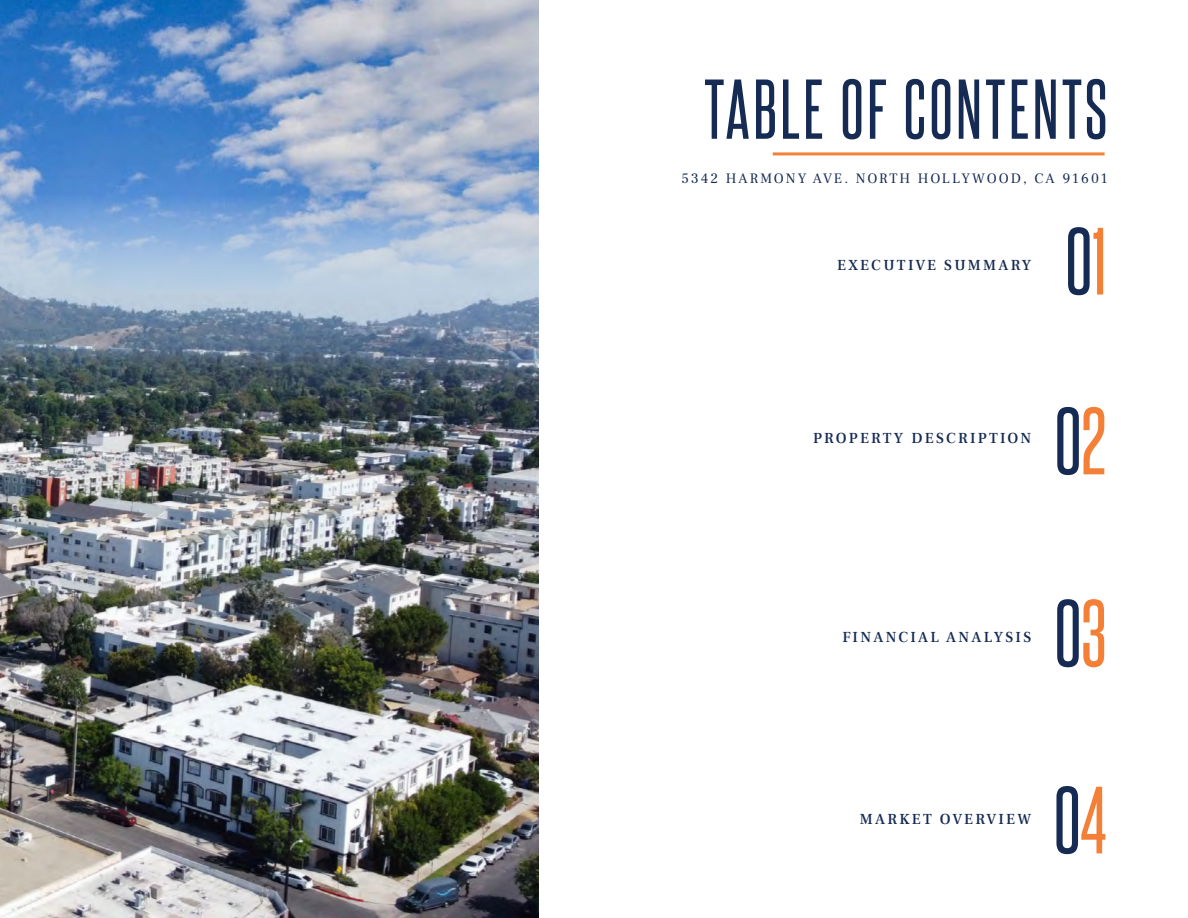
<style>
.page{position:relative;width:1188px;height:918px;background:#fff}
.page>*{position:absolute;margin:0;border:0;box-sizing:border-box;transform-origin:0 0}
.t1{font:81px "Steelfish Rg";color:#162b53}
.t2{font:72px "Steelfish Rg";letter-spacing:.05em;color:#162b53}
.t3{font:500 15px "Frank Ruhl Libre";letter-spacing:.15em;color:#162b53}
.t4{font:14.1px "Frank Ruhl Libre";letter-spacing:.15em;color:#162b53}
.s1{color:#f47f37}
</style>
<div class="page">
<hr style="left:773px;top:152px;width:332px;height:3px;background:#f47f37">
<img style="left:0;top:349px;width:538px;height:569px">
<img style="left:0;top:0;width:538px;height:349px">
<h2 class="t2" style="left:704px;top:65px;width:405px">TABLE OF CONTENTS</h2>
<p class="t4" style="left:681px;top:170px;width:428px">5342 HARMONY AVE. NORTH HOLLYWOOD, CA 91601</p>
<p class="t3" style="left:837px;top:255px;width:196px">EXECUTIVE SUMMARY</p>
<h1 class="t1" style="left:1066px;top:212px;width:42px">0<span class="s1">1</span></h1>
<p class="t3" style="left:813px;top:429px;width:220px">PROPERTY DESCRIPTION</p>
<h1 class="t1" style="left:1055px;top:392px;width:53px">0<span class="s1">2</span></h1>
<p class="t3" style="left:842px;top:627px;width:190px">FINANCIAL ANALYSIS</p>
<h1 class="t1" style="left:1055px;top:584px;width:53px">0<span class="s1">3</span></h1>
<p class="t3" style="left:860px;top:810px;width:173px">MARKET OVERVIEW</p>
<h1 class="t1" style="left:1054px;top:771px;width:54px">0<span class="s1">4</span></h1>
</div>
